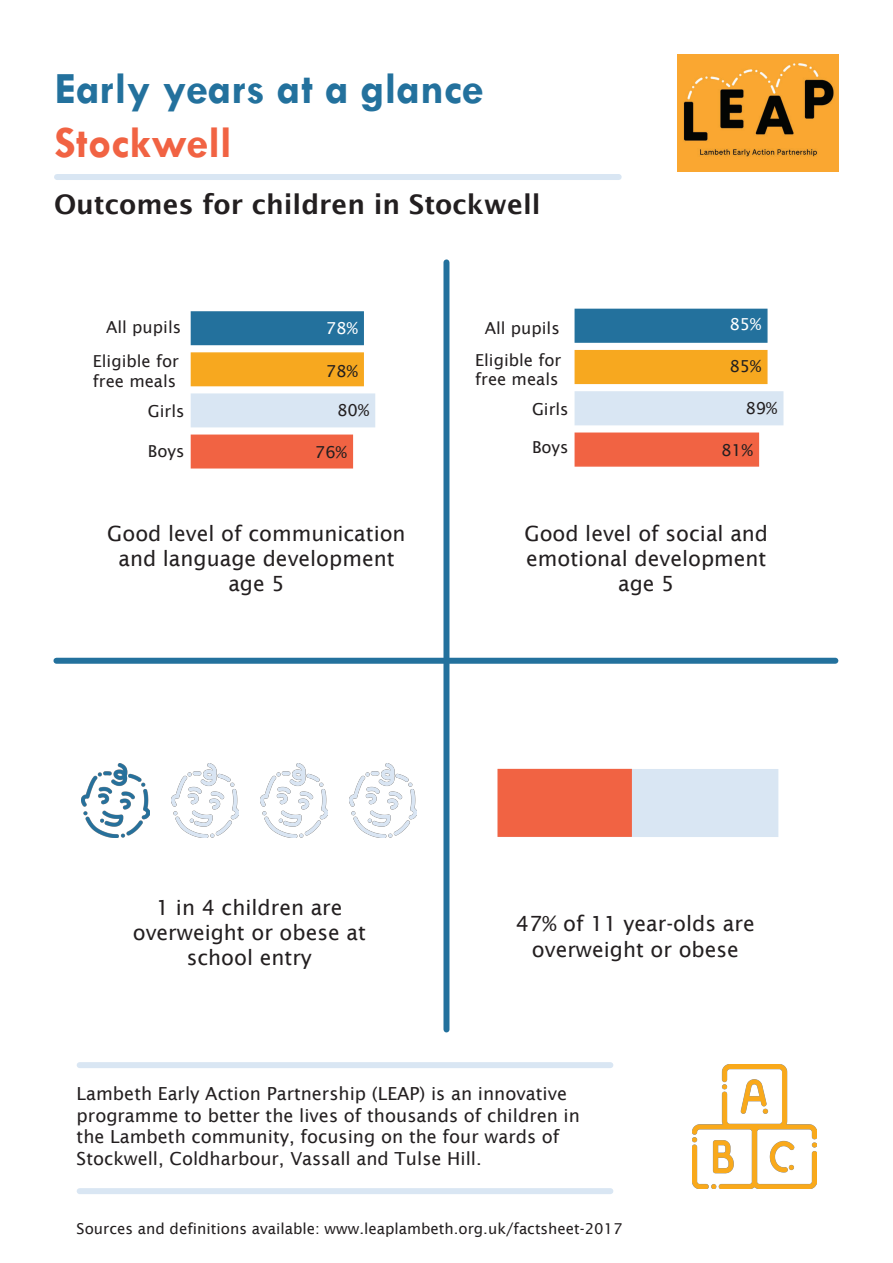
<style>
.page{position:relative;width:893px;height:1263px;background:#fff}
.page>*{position:absolute;margin:0;border:0;box-sizing:border-box;transform-origin:0 0}
.t1{font:700 45px "Tw Cen";color:#23719d}
.t2{font:700 45px "Tw Cen";color:#f16343}
.t3{font:600 27px "Lucida Sans";color:#231f20}
.t4{font:21px/25.2px "Lucida Sans";color:#231f20;text-align:center}
.t5{font:18px/21.6px "Lucida Sans";color:#231f20}
.t6{font:16.5px/19.8px "Lucida Sans";color:#231f20}
.t7{font:16.5px "Lucida Sans";color:#fff}
.t8{font:15px "Lucida Sans";color:#231f20}
</style>
<div class="page">
<div style="left:56px;top:658px;width:779px;height:6px;background:#23719d"></div>
<div style="left:443px;top:262px;width:6px;height:767px;background:#23719d"></div>
<div style="left:57px;top:174px;width:562px;height:6px;background:#d9e6f3"></div>
<div style="left:575px;top:309px;width:192px;height:34px;background:#23719d;border:2px solid #23719d"></div>
<div style="left:575px;top:350px;width:192px;height:34px;background:#f7a81f"></div>
<div style="left:575px;top:391px;width:208px;height:34px;background:#d9e6f3"></div>
<div style="left:575px;top:432px;width:184px;height:35px;background:#f16343;border:2px solid #f16343"></div>
<div style="left:191px;top:311px;width:173px;height:34px;background:#23719d;border:2px solid #23719d"></div>
<div style="left:191px;top:352px;width:173px;height:34px;background:#f7a81f;border:2px solid #f7a81f"></div>
<div style="left:191px;top:393px;width:184px;height:34px;background:#d9e6f3;border:2px solid #d9e6f3"></div>
<div style="left:191px;top:434px;width:162px;height:34px;background:#f16343;border:2px solid #f16343"></div>
<div style="left:498px;top:769px;width:280px;height:68px;background:#d9e6f3"></div>
<div style="left:497px;top:769px;width:135px;height:68px;background:#f16343;border:2px solid #f16343"></div>
<img style="left:678px;top:55px;width:161px;height:116px">
<img style="left:82px;top:763px;width:68px;height:74px">
<img style="left:171px;top:763px;width:68px;height:74px">
<img style="left:260px;top:763px;width:68px;height:74px">
<img style="left:349px;top:763px;width:68px;height:74px">
<div style="left:80px;top:1062px;width:530px;height:6px;background:#d9e6f3"></div>
<div style="left:80px;top:1188px;width:530px;height:6px;background:#d9e6f3"></div>
<img style="left:693px;top:1064px;width:123px;height:124px">
<p class="t1" style="left:55px;top:62px;width:431px">Early years at a glance</p>
<p class="t2" style="left:55px;top:116px;width:179px">Stockwell</p>
<p class="t3" style="left:54px;top:189px;width:488px">Outcomes for children in Stockwell</p>
<p class="t6" style="left:106px;top:317px;width:77px">All pupils</p>
<p class="t7" style="left:326px;top:318px;width:33px">78%</p>
<p class="t6" style="left:93px;top:352px;width:88px">Eligible for free meals</p>
<p class="t6" style="left:148px;top:401px;width:38px">Girls</p>
<p class="t6" style="left:148px;top:441px;width:38px">Boys</p>
<p class="t6" style="left:326px;top:361px;width:33px">78%</p>
<p class="t6" style="left:337px;top:400px;width:33px">80%</p>
<p class="t6" style="left:315px;top:442px;width:33px">76%</p>
<p class="t6" style="left:485px;top:318px;width:77px">All pupils</p>
<p class="t6" style="left:475px;top:350px;width:88px">Eligible for free meals</p>
<p class="t6" style="left:532px;top:399px;width:38px">Girls</p>
<p class="t6" style="left:532px;top:437px;width:38px">Boys</p>
<p class="t7" style="left:729px;top:315px;width:33px">85%</p>
<p class="t6" style="left:729px;top:356px;width:33px">85%</p>
<p class="t6" style="left:745px;top:398px;width:33px">89%</p>
<p class="t6" style="left:721px;top:440px;width:33px">81%</p>
<p class="t4" style="left:107px;top:521px;width:300px">Good level of communication and language development age 5</p>
<p class="t4" style="left:524px;top:521px;width:245px">Good level of social and emotional development age 5</p>
<p class="t4" style="left:133px;top:894px;width:235px">1 in 4 children are overweight or obese at school entry</p>
<p class="t4" style="left:516px;top:911px;width:240px">47% of 11 year-olds are overweight or obese</p>
<p class="t5" style="left:77px;top:1083px;width:505px">Lambeth Early Action Partnership (LEAP) is an innovative programme to better the lives of thousands of children in the Lambeth community, focusing on the four wards of Stockwell, Coldharbour, Vassall and Tulse Hill.</p>
<p class="t8" style="left:77px;top:1220px;width:547px">Sources and definitions available: www.leaplambeth.org.uk/factsheet-2017</p>
</div>
